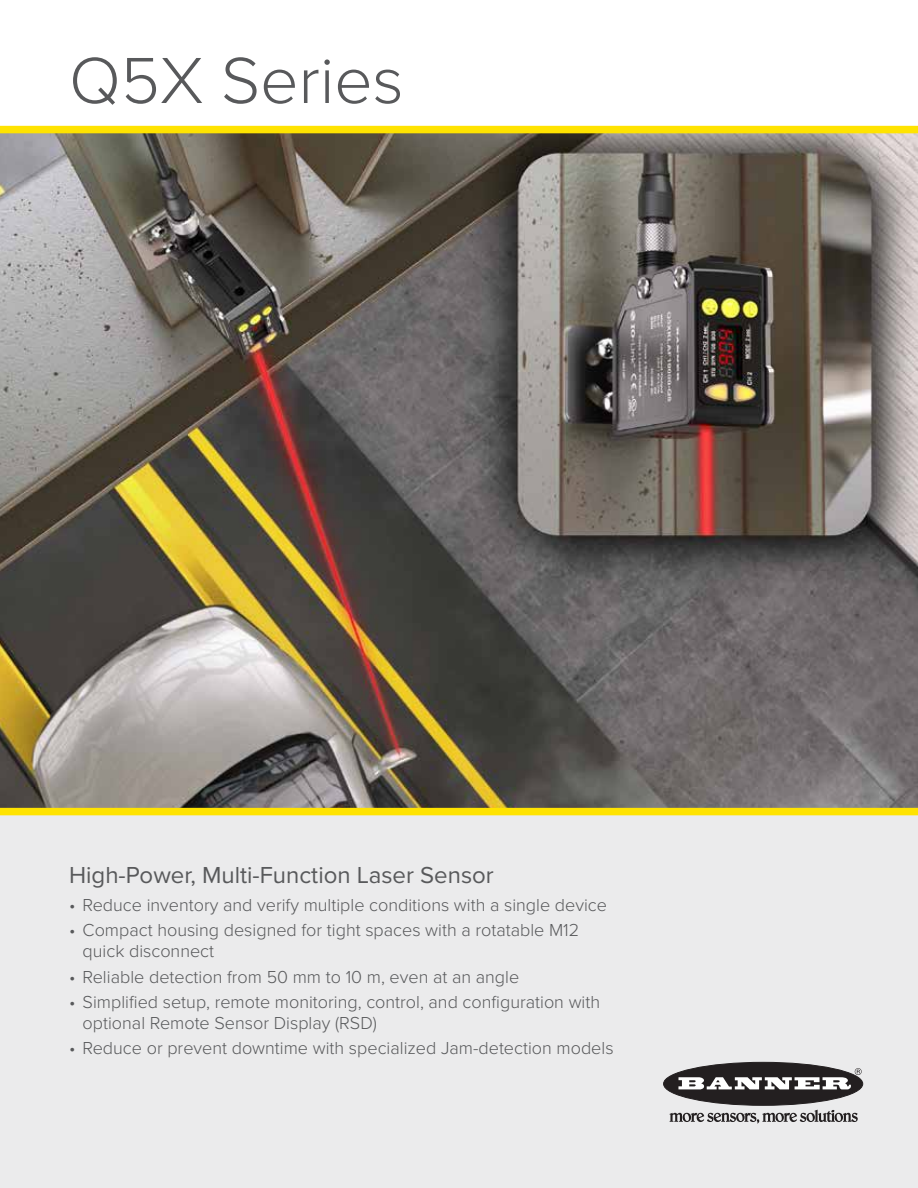
<style>
.page{position:relative;width:918px;height:1188px;background:#fff}
.page>*{position:absolute;margin:0;border:0;box-sizing:border-box;transform-origin:0 0}
.t1{font:300 67.5px "Proxima Nova";color:#58595b}
.t2{font:24px "Proxima Nova";color:#58595b}
.t3{font:300 18px/21px "Proxima Nova";color:#58595b}
</style>
<div class="page">
<div style="left:0;top:133px;width:918px;height:1055px;background:#ebebec"></div>
<img style="left:0;top:133px;width:918px;height:675px">
<div style="left:664px;top:1062px;width:199px;height:43px;background:#231f20;border-radius:50%"></div>
<div style="left:663px;top:1062px;width:200px;height:44px;border:1px solid #231f20;border-radius:50%"></div>
<svg style="left:678px;top:1068px;width:184px;height:21px"></svg>
<svg style="left:670px;top:1110px;width:188px;height:13px"></svg>
<div style="left:0;top:808px;width:918px;height:7px;background:#ffe300"></div>
<div style="left:0;top:126px;width:918px;height:7px;background:#ffe300"></div>
<h1 class="t1" style="left:69px;top:30px;width:336px">Q5X Series</h1>
<h2 class="t2" style="left:69px;top:857px;width:426px">High-Power, Multi-Function Laser Sensor</h2>
<p class="t3" style="left:69px;top:894px;width:539px">• Reduce inventory and verify multiple conditions with a single device</p>
<p class="t3" style="left:83px;top:919px;width:498px;text-indent:-14px">• Compact housing designed for tight spaces with a rotatable M12 quick disconnect</p>
<p class="t3" style="left:69px;top:965px;width:452px">• Reliable detection from 50 mm to 10 m, even at an angle</p>
<p class="t3" style="left:83px;top:991px;width:519px;text-indent:-14px">• Simplified setup, remote monitoring, control, and configuration with optional Remote Sensor Display (RSD)</p>
<p class="t3" style="left:69px;top:1037px;width:546px">• Reduce or prevent downtime with specialized Jam-detection models</p>
</div>
